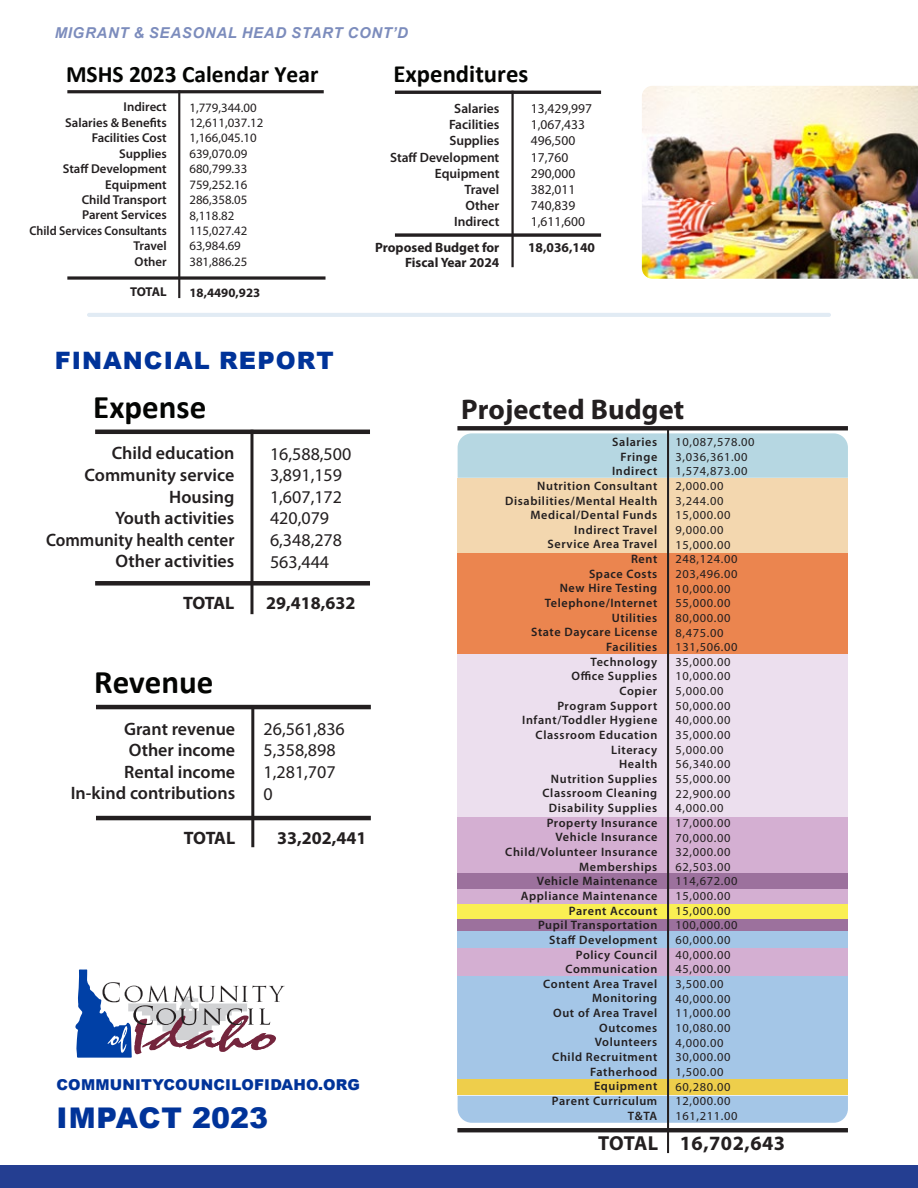
<style>
.page{position:relative;width:918px;height:1188px;background:#fff}
.page>*{position:absolute;margin:0;border:0;box-sizing:border-box;transform-origin:0 0}
.t1{font:700 33px "Calibri";color:#040503}
.t2{font:700 28.5px "Myriad Pro";letter-spacing:.005em;color:#231f20}
.t3{font:900 28.5px "Arial";letter-spacing:.01em;color:#039}
.t4{font:700 24.75px "Calibri";color:#040503}
.t5{font:900 24px "Arial";letter-spacing:.045em;color:#039}
.t6{font:700 23.55px "Calibri";color:#040503}
.t7{font:700 20.4px "Myriad Pro";letter-spacing:.025em;color:#231f20}
.t8{font:600 18px/21.6px "Myriad Pro";color:#231f20;text-align:right}
.t9{font:18px/21.6px "Myriad Pro";color:#231f20}
.t10{font:700 18px "Myriad Pro";color:#231f20}
.t11{font:italic 700 15px "Arial";letter-spacing:.045em;color:#243f90}
.t12{font:900 15px "Arial";letter-spacing:.015em;color:#039}
.t13{font:600 13.5px/16.2px "Myriad Pro";color:#231f20;text-align:right}
.t14{font:13.5px/16.2px "Myriad Pro";color:#231f20}
.t15{font:700 13.5px "Myriad Pro";color:#231f20}
.t16{font:600 12.9px/15.5px "Myriad Pro";color:#231f20;text-align:right}
.t17{font:12.9px/15.5px "Myriad Pro";color:#231f20}
.t18{font:700 12.9px "Myriad Pro";color:#231f20}
.t19{font:600 12.15px/14.7px "Myriad Pro";letter-spacing:.05em;color:#231f20;text-align:right}
.t20{font:12.15px/14.7px "Myriad Pro";letter-spacing:.05em;color:#231f20}
</style>
<div class="page">
<hr style="left:95px;top:430px;width:275px;height:4px;background:#231f20">
<div style="left:95px;top:581px;width:275px;height:5px;background:#231f20"></div>
<hr style="left:250px;top:430px;width:3px;height:184px;background:#231f20">
<hr style="left:96px;top:705px;width:275px;height:4px;background:#231f20">
<hr style="left:96px;top:816px;width:275px;height:4px;background:#231f20">
<hr style="left:251px;top:705px;width:3px;height:142px;background:#231f20">
<div style="left:458px;top:433px;width:390px;height:45px;background:#b6d7e2"></div>
<div style="left:458px;top:478px;width:390px;height:76px;background:#f3d7af"></div>
<div style="left:458px;top:554px;width:390px;height:100px;background:#eb854f"></div>
<div style="left:458px;top:654px;width:390px;height:162px;background:#ecdfee"></div>
<div style="left:458px;top:817px;width:390px;height:56px;background:#d4afd2"></div>
<div style="left:458px;top:873px;width:390px;height:17px;background:#9c719d"></div>
<div style="left:458px;top:889px;width:390px;height:15px;background:#d4afd2"></div>
<div style="left:458px;top:904px;width:390px;height:15px;background:#faef53"></div>
<div style="left:458px;top:919px;width:390px;height:13px;background:#9c719d"></div>
<div style="left:458px;top:1079px;width:390px;height:16px;background:#eece4b"></div>
<div style="left:458px;top:931px;width:390px;height:17px;background:#a4c6e7"></div>
<div style="left:458px;top:948px;width:390px;height:29px;background:#d4afd2"></div>
<div style="left:458px;top:977px;width:390px;height:102px;background:#a4c6e7"></div>
<div style="left:458px;top:1096px;width:390px;height:27px;background:#a4c6e7"></div>
<svg style="left:457px;top:426px;width:391px;height:4px;background:#272324"></svg>
<hr style="left:457px;top:1128px;width:391px;height:4px;background:#231f20">
<hr style="left:667px;top:427px;width:2px;height:726px;background:#231f20">
<div style="left:0;top:1165px;width:918px;height:23px;background:#243e91"></div>
<hr style="left:67px;top:90px;width:257px;height:3px;background:#231f20">
<hr style="left:178px;top:90px;width:2px;height:208px;background:#231f20">
<svg style="left:67px;top:276px;width:259px;height:4px"></svg>
<hr style="left:395px;top:91px;width:206px;height:3px;background:#231f20">
<svg style="left:395px;top:233px;width:206px;height:4px"></svg>
<hr style="left:511px;top:91px;width:3px;height:176px;background:#231f20">
<img style="left:642px;top:86px;width:276px;height:193px">
<svg style="left:75px;top:969px;width:210px;height:89px"></svg>
<hr style="left:87px;top:313px;width:744px;height:4px;background:#e1ebf4;border-radius:2px">
<p class="t11" style="left:55px;top:23px;width:355px">MIGRANT &amp; SEASONAL HEAD START CONT’D</p>
<h3 class="t6" style="left:66px;top:57px;width:254px">MSHS 2023 Calendar Year</h3>
<p class="t17" style="left:189px;top:100px;width:75px">1,779,344.00<br>12,611,037.12<br>1,166,045.10<br>639,070.09<br>680,799.33<br>759,252.16<br>286,358.05<br>8,118.82<br>115,027.42<br>63,984.69<br>381,886.25</p>
<p class="t16" style="left:29px;top:100px;width:139px">Indirect<br>Salaries &amp; Benefits<br>Facilities Cost<br>Supplies<br>Staff Development<br>Equipment<br>Child Transport<br>Parent Services<br>Child Services Consultants<br>Travel<br>Other</p>
<p class="t18" style="left:130px;top:285px;width:38px">TOTAL</p>
<p class="t18" style="left:189px;top:285px;width:72px">18,4490,923</p>
<h3 class="t4" style="left:394px;top:56px;width:136px">Expenditures</h3>
<p class="t13" style="left:390px;top:101px;width:111px">Salaries<br>Facilities<br>Supplies<br>Staff Development<br>Equipment<br>Travel<br>Other<br>Indirect</p>
<p class="t15" style="left:375px;top:239px;width:126px">Proposed Budget for</p>
<p class="t15" style="left:528px;top:240px;width:68px">18,036,140</p>
<p class="t15" style="left:405px;top:255px;width:96px">Fiscal Year 2024</p>
<p class="t14" style="left:531px;top:101px;width:62px">13,429,997<br>1,067,433<br>496,500<br>17,760<br>290,000<br>382,011<br>740,839<br>1,611,600</p>
<h3 class="t5" style="left:55px;top:343px;width:280px">FINANCIAL REPORT</h3>
<h1 class="t1" style="left:93px;top:384px;width:114px">Expense</h1>
<h3 class="t8" style="left:46px;top:443px;width:190px">Child education<br>Community service<br>Housing<br>Youth activities<br>Community health center<br>Other activities</h3>
<h3 class="t10" style="left:183px;top:593px;width:53px">TOTAL</h3>
<h3 class="t10" style="left:266px;top:593px;width:91px">29,418,632</h3>
<h3 class="t9" style="left:270px;top:443px;width:83px">16,588,500<br>3,891,159<br>1,607,172<br>420,079<br>6,348,278<br>563,444</h3>
<h1 class="t1" style="left:94px;top:659px;width:121px">Revenue</h1>
<h3 class="t8" style="left:71px;top:718px;width:166px">Grant revenue<br>Other income<br>Rental income<br>In-kind contributions</h3>
<h3 class="t10" style="left:184px;top:828px;width:53px">TOTAL</h3>
<h3 class="t10" style="left:277px;top:828px;width:91px">33,202,441</h3>
<h3 class="t9" style="left:264px;top:718px;width:83px">26,561,836<br>5,358,898<br>1,281,707<br>0</h3>
<p class="t12" style="left:56px;top:1074px;width:305px">COMMUNITYCOUNCILOFIDAHO.ORG</p>
<h2 class="t3" style="left:57px;top:1097px;width:213px">IMPACT 2023</h2>
<h2 class="t2" style="left:461px;top:393px;width:225px">Projected Budget</h2>
<p class="t20" style="left:676px;top:435px;width:81px">10,087,578.00<br>3,036,361.00<br>1,574,873.00<br>2,000.00<br>3,244.00<br>15,000.00<br>9,000.00<br>15,000.00<br>248,124.00<br>203,496.00<br>10,000.00<br>55,000.00<br>80,000.00<br>8,475.00<br>131,506.00<br>35,000.00<br>10,000.00<br>5,000.00<br>50,000.00<br>40,000.00<br>35,000.00<br>5,000.00<br>56,340.00<br>55,000.00<br>22,900.00<br>4,000.00<br>17,000.00<br>70,000.00<br>32,000.00<br>62,503.00<br>114,672.00<br>15,000.00<br>15,000.00<br>100,000.00<br>60,000.00<br>40,000.00<br>45,000.00<br>3,500.00<br>40,000.00<br>11,000.00<br>10,080.00<br>4,000.00<br>30,000.00<br>1,500.00<br>60,280.00<br>12,000.00<br>161,211.00</p>
<h3 class="t7" style="left:598px;top:1132px;width:189px">TOTAL 16,702,643</h3>
<p class="t19" style="left:505px;top:435px;width:154px">Salaries<br>Fringe<br>Indirect<br>Nutrition Consultant<br>Disabilities/Mental Health<br>Medical/Dental Funds<br>Indirect Travel<br>Service Area Travel<br>Rent<br>Space Costs<br>New Hire Testing<br>Telephone/Internet<br>Utilities<br>State Daycare License<br>Facilities<br>Technology<br>Office Supplies<br>Copier<br>Program Support<br>Infant/Toddler Hygiene<br>Classroom Education<br>Literacy<br>Health<br>Nutrition Supplies<br>Classroom Cleaning<br>Disability Supplies<br>Property Insurance<br>Vehicle Insurance<br>Child/Volunteer Insurance<br>Memberships<br>Vehicle Maintenance<br>Appliance Maintenance<br>Parent Account<br>Pupil Transportation<br>Staff Development<br>Policy Council<br>Communication<br>Content Area Travel<br>Monitoring<br>Out of Area Travel<br>Outcomes<br>Volunteers<br>Child Recruitment<br>Fatherhood<br>Equipment<br>Parent Curriculum<br>T&amp;TA</p>
</div>
